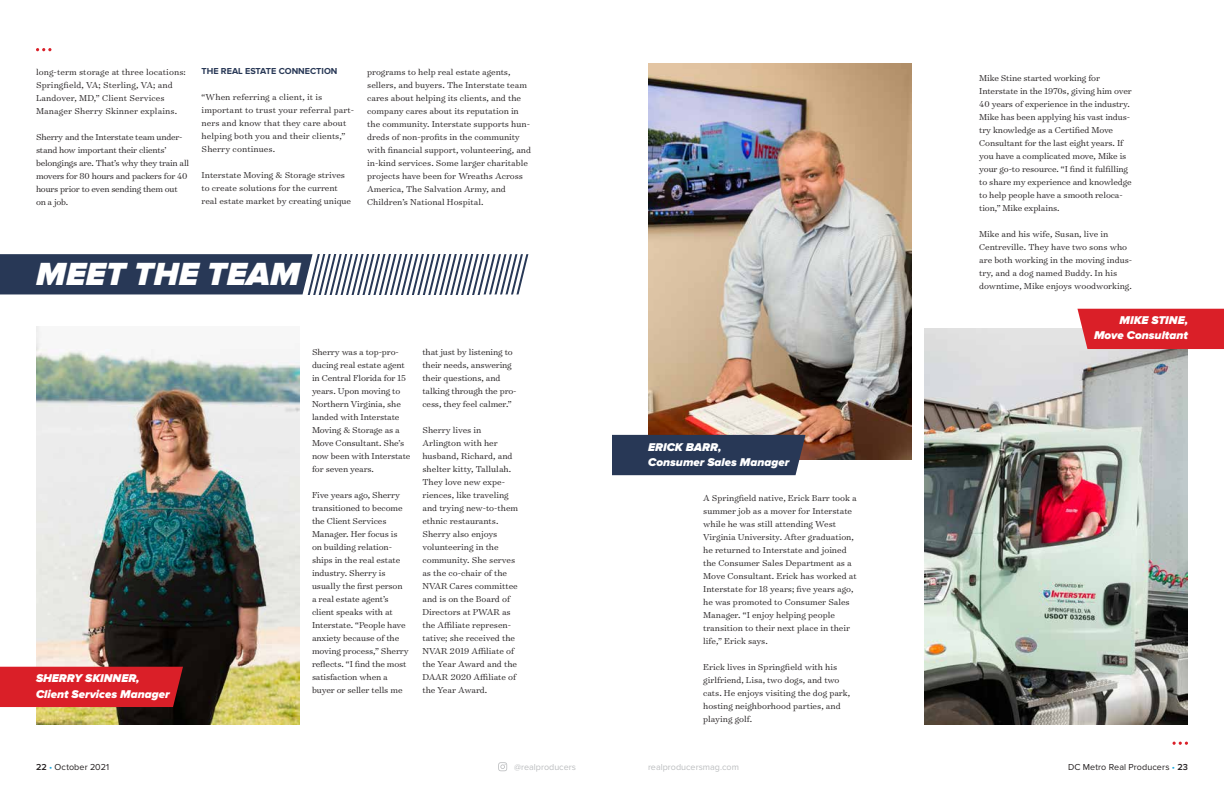
<style>
.page{position:relative;width:1224px;height:792px;background:#fff}
.page>*{position:absolute;margin:0;border:0;box-sizing:border-box;transform-origin:0 0}
.t1{font:italic 900 33.2px "Proxima Nova";color:#fff}
.t2{font:italic 900 11.7px/15.6px "Proxima Nova";color:#fff}
.t3{font:300 9.8px/13px "Surveyor Text";letter-spacing:-.005em;color:#231f20}
.t4{font:9px "Proxima Nova";letter-spacing:.01em;color:#231f20}
.t5{font:9px "Proxima Nova";color:#bcbec0}
.t6{font:700 9px "Proxima Nova";color:#283856}
.s1{font-weight:600}
.s2{color:#19a8e0}
</style>
<div class="page">
<svg style="left:498px;top:762px;width:9px;height:9px"></svg>
<img style="left:36px;top:327px;width:264px;height:397px">
<div style="left:0;top:667px;width:183px;height:40px;background:#da1f28"></div>
<img style="left:648px;top:63px;width:264px;height:396px">
<img style="left:924px;top:328px;width:264px;height:396px">
<div style="left:612px;top:435px;width:194px;height:40px;background:#283856"></div>
<div style="left:1077px;top:309px;width:147px;height:40px;background:#da1f28"></div>
<svg style="left:1173px;top:742px;width:15px;height:3px"></svg>
<svg style="left:36px;top:48px;width:15px;height:3px"></svg>
<svg style="left:0;top:254px;width:529px;height:40px"></svg>
<p class="t3" style="left:36px;top:65px;width:151px">long-term storage at three locations:<br>Springfield, VA; Sterling, VA; and Landover, MD,” Client Services Manager Sherry Skinner explains.</p>
<p class="t3" style="left:36px;top:130px;width:155px">Sherry and the Interstate team under&shy;stand how important their clients’ belongings are. That’s why they train all movers for 80 hours and packers for 40 hours prior to even sending them out on a job.</p>
<p class="t6" style="left:202px;top:67px;width:137px">THE REAL ESTATE CONNECTION</p>
<p class="t3" style="left:202px;top:90px;width:154px">“When referring a client, it is important to trust your referral part&shy;ners and know that they care about helping both you and their clients,”<br>Sherry continues.</p>
<p class="t3" style="left:202px;top:168px;width:151px">Interstate Moving &amp; Storage strives to create solutions for the current real estate market by creating unique</p>
<p class="t3" style="left:367px;top:65px;width:165px">programs to help real estate agents, sellers, and buyers. The Interstate team cares about helping its clients, and the company cares about its reputation in the community. Interstate supports hun&shy;dreds of non-profits in the community with financial support, volunteering, and in-kind services. Some larger charitable projects have been for Wreaths Across America, The Salvation Army, and Children’s National Hospital.</p>
<h1 class="t1" style="left:36px;top:255px;width:265px">MEET THE TEAM</h1>
<p class="t2" style="left:36px;top:671px;width:135px">SHERRY SKINNER,<br>Client Services Manager</p>
<p class="t3" style="left:422px;top:345px;width:96px">that just by listening to their needs, answering their questions, and talking through the pro&shy;cess, they feel calmer.”</p>
<p class="t3" style="left:422px;top:423px;width:97px">Sherry lives in<br>Arlington with her husband, Richard, and shelter kitty, Tallulah.<br>They love new expe&shy;riences, like traveling and trying new-to-them ethnic restaurants.<br>Sherry also enjoys volunteering in the community. She serves as the co-chair of the<br>NVAR Cares committee and is on the Board of<br>Directors at PWAR as the Affiliate represen&shy;tative; she received the<br>NVAR 2019 Affiliate of the Year Award and the<br>DAAR 2020 Affiliate of the Year Award.</p>
<p class="t3" style="left:312px;top:345px;width:100px">Sherry was a top-pro&shy;ducing real estate agent in Central Florida for 15 years. Upon moving to<br>Northern Virginia, she landed with Interstate<br>Moving &amp; Storage as a<br>Move Consultant. She’s now been with Interstate for seven years.</p>
<p class="t3" style="left:312px;top:488px;width:98px">Five years ago, Sherry transitioned to become the Client Services<br>Manager. Her focus is on building relation&shy;ships in the real estate industry. Sherry is usually the first person a real estate agent’s client speaks with at<br>Interstate. “People have anxiety because of the moving process,” Sherry reflects. “I find the most satisfaction when a buyer or seller tells me</p>
<p class="t3" style="left:703px;top:491px;width:155px">A Springfield native, Erick Barr took a summer job as a mover for Interstate while he was still attending West Virginia University. After graduation, he returned to Interstate and joined the Consumer Sales Department as a Move Consultant. Erick has worked at Interstate for 18 years; five years ago, he was promoted to Consumer Sales Manager. “I enjoy helping people transition to their next place in their life,” Erick says.</p>
<p class="t2" style="left:648px;top:439px;width:143px">ERICK BARR,<br>Consumer Sales Manager</p>
<p class="t3" style="left:703px;top:660px;width:149px">Erick lives in Springfield with his girlfriend, Lisa, two dogs, and two cats. He enjoys visiting the dog park, hosting neighborhood parties, and playing golf.</p>
<p class="t3" style="left:979px;top:71px;width:154px">Mike Stine started working for Interstate in the 1970s, giving him over 40 years of experience in the industry.<br>Mike has been applying his vast indus&shy;try knowledge as a Certified Move Consultant for the last eight years. If you have a complicated move, Mike is your go-to resource. “I find it fulfilling to share my experience and knowledge to help people have a smooth reloca&shy;tion,” Mike explains.</p>
<p class="t3" style="left:979px;top:227px;width:155px">Mike and his wife, Susan, live in Centreville. They have two sons who are both working in the moving indus&shy;try, and a dog named Buddy. In his downtime, Mike enjoys woodworking.</p>
<p class="t2" style="left:1094px;top:312px;width:95px;text-align:right">MIKE STINE,<br>Move Consultant</p>
<p class="t4" style="left:36px;top:762px;width:75px"><span class="s1">22</span> <span class="s2">•</span> October 2021</p>
<p class="t5" style="left:514px;top:762px;width:63px">@realproducers</p>
<p class="t5" style="left:648px;top:762px;width:92px">realproducersmag.com</p>
<p class="t4" style="left:1068px;top:762px;width:121px">DC Metro Real Producers <span class="s2">•</span> <span class="s1">23</span></p>
</div>
